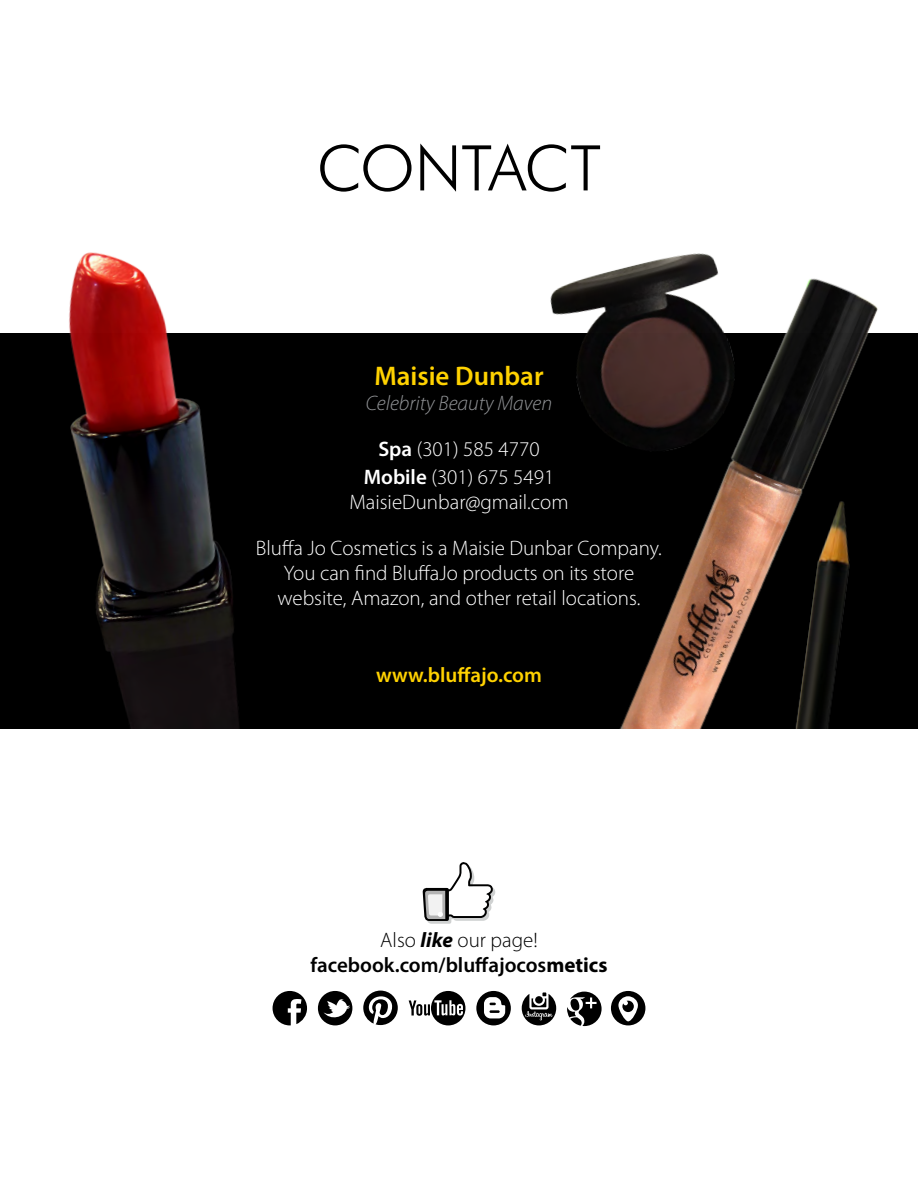
<style>
.page{position:relative;width:918px;height:1188px;background:#fff}
.page>*{position:absolute;margin:0;border:0;box-sizing:border-box;transform-origin:0 0}
.t1{font:300 63px "Futura BT";letter-spacing:-.03em;color:#000}
.t2{font:600 27px "Myriad Pro";color:#ffd200}
.t3{font:300 21px/25.2px "Myriad Pro";color:#fff;text-align:center}
.t4{font:600 21px/25.2px "Myriad Pro";color:#000;text-align:center}
.t5{font:italic 300 21px/45.5px "Myriad Pro";color:#939598;text-align:center}
.t6{font:600 21px "Myriad Pro";color:#ffd200}
.s1{font-weight:600;font-style:normal;color:#fff}
.s2{font-style:normal;color:#fff}
.s3{font-weight:600}
.s4{font-weight:300}
.s5{font-weight:700;font-style:italic}
.s6{font-weight:700}
</style>
<div class="page">
<div style="left:0;top:333px;width:918px;height:396px;background:#000"></div>
<svg style="left:422px;top:862px;width:73px;height:62px"></svg>
<svg style="left:318px;top:991px;width:34px;height:34px"></svg>
<svg style="left:476px;top:991px;width:35px;height:34px"></svg>
<svg style="left:567px;top:992px;width:35px;height:34px"></svg>
<svg style="left:273px;top:991px;width:34px;height:34px"></svg>
<svg style="left:522px;top:992px;width:34px;height:33px"></svg>
<svg style="left:409px;top:991px;width:56px;height:34px"></svg>
<svg style="left:363px;top:991px;width:35px;height:34px"></svg>
<svg style="left:611px;top:991px;width:34px;height:34px"></svg>
<img style="left:69px;top:252px;width:170px;height:477px">
<img style="left:550px;top:277px;width:39px;height:135px">
<img style="left:589px;top:253px;width:289px;height:476px">
<h1 class="t1" style="left:317px;top:130px;width:286px">CONTACT</h1>
<p class="t2" style="left:374px;top:359px;width:171px">Maisie Dunbar</p>
<p class="t5" style="left:366px;top:381px;width:188px">Celebrity Beauty Maven<br><span class="s1">Spa</span> <span class="s2">(301) 585 4770</span></p>
<p class="t3" style="left:349px;top:465px;width:221px"><span class="s3">Mobile</span> (301) 675 5491<br>MaisieDunbar@gmail.com</p>
<p class="t3" style="left:256px;top:535px;width:408px">Bluffa Jo Cosmetics is a Maisie Dunbar Company.<br>You can find BluffaJo products on its store website, Amazon, and other retail locations.</p>
<p class="t6" style="left:376px;top:661px;width:167px">www.bluffajo.com</p>
<p class="t4" style="left:310px;top:927px;width:299px"><span class="s4">Also</span> <span class="s5">like</span> <span class="s4">our page! </span>facebook.com/bluffajocos<span class="s6">metics</span></p>
</div>
